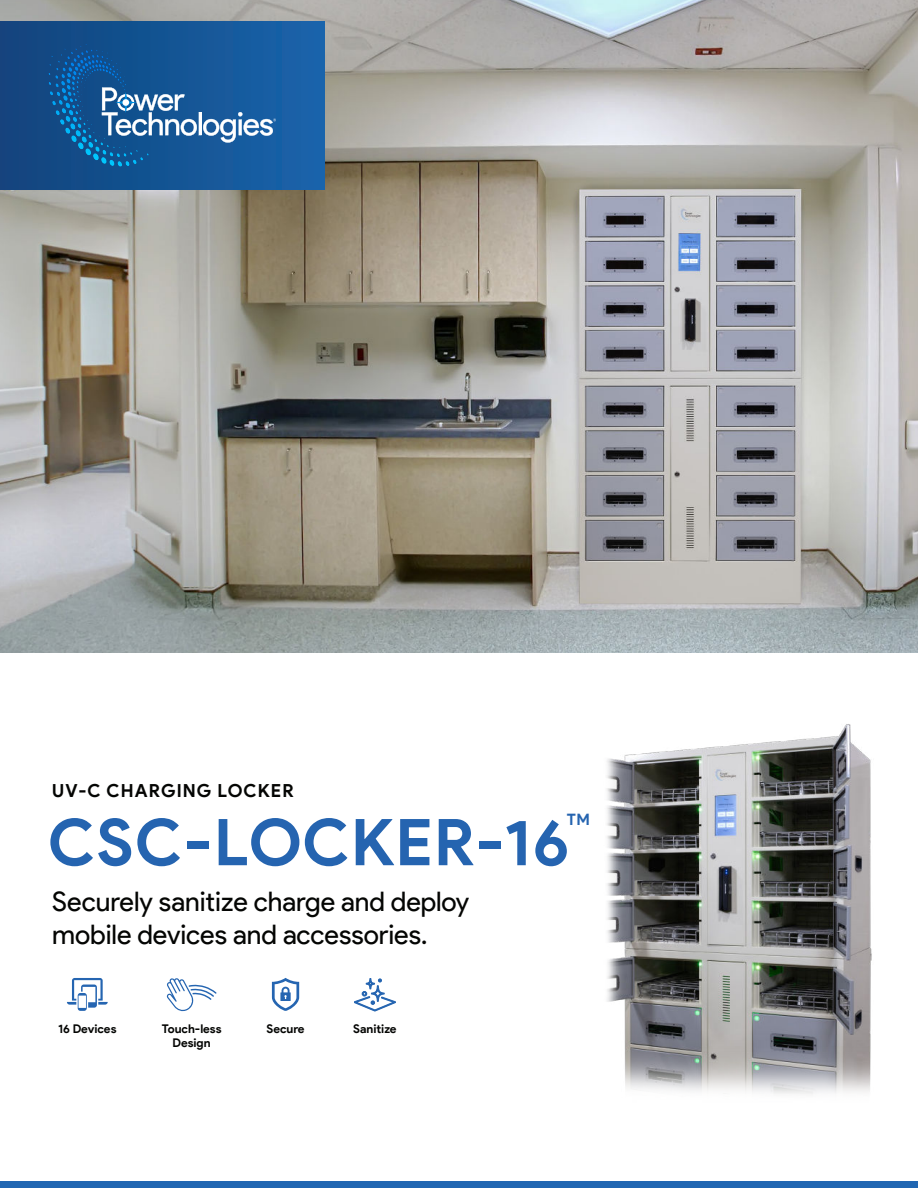
<style>
.page{position:relative;width:918px;height:1188px;background:#fff}
.page>*{position:absolute;margin:0;border:0;box-sizing:border-box;transform-origin:0 0}
.t1{font:700 64.5px "Product Sans";letter-spacing:.02em;color:#2564b0}
.t2{font:27px/32.4px "Product Sans";color:#040503}
.t3{font:700 18px "Product Sans";letter-spacing:.06em;color:#040503}
.t4{font:700 15.75px "Product Sans";color:#2564b0}
.t5{font:700 12px/14.4px "Product Sans";letter-spacing:-.005em;color:#040503;text-align:center}
</style>
<div class="page">
<div style="left:0;top:1181px;width:918px;height:7px;background:#2066b2"></div>
<img style="left:0;top:0;width:918px;height:652px">
<svg style="left:272px;top:978px;width:27px;height:33px"></svg>
<svg style="left:67px;top:978px;width:41px;height:33px"></svg>
<svg style="left:167px;top:978px;width:49px;height:33px"></svg>
<svg style="left:354px;top:978px;width:42px;height:33px"></svg>
<img style="left:607px;top:724px;width:265px;height:370px">
<div style="left:0;top:21px;width:324px;height:168px;background:linear-gradient(to right,#104881,#1963aa)"></div>
<svg style="left:198px;top:112px;width:4px;height:23px"></svg>
<svg style="left:102px;top:87px;width:95px;height:49px"></svg>
<svg style="left:51px;top:44px;width:57px;height:17px"></svg>
<svg style="left:203px;top:112px;width:73px;height:31px"></svg>
<p class="t3" style="left:52px;top:784px;width:243px">UV-C CHARGING LOCKER</p>
<h1 class="t1" style="left:48px;top:818px;width:523px">CSC-LOCKER-16</h1>
<p class="t4" style="left:567px;top:814px;width:25px">TM</p>
<p class="t2" style="left:52px;top:888px;width:419px">Securely sanitize charge and deploy mobile devices and accessories.</p>
<p class="t5" style="left:58px;top:1023px;width:60px">16 Devices</p>
<p class="t5" style="left:162px;top:1023px;width:61px">Touch-less<br>Design</p>
<p class="t5" style="left:267px;top:1023px;width:40px">Secure</p>
<p class="t5" style="left:353px;top:1023px;width:45px">Sanitize</p>
</div>
